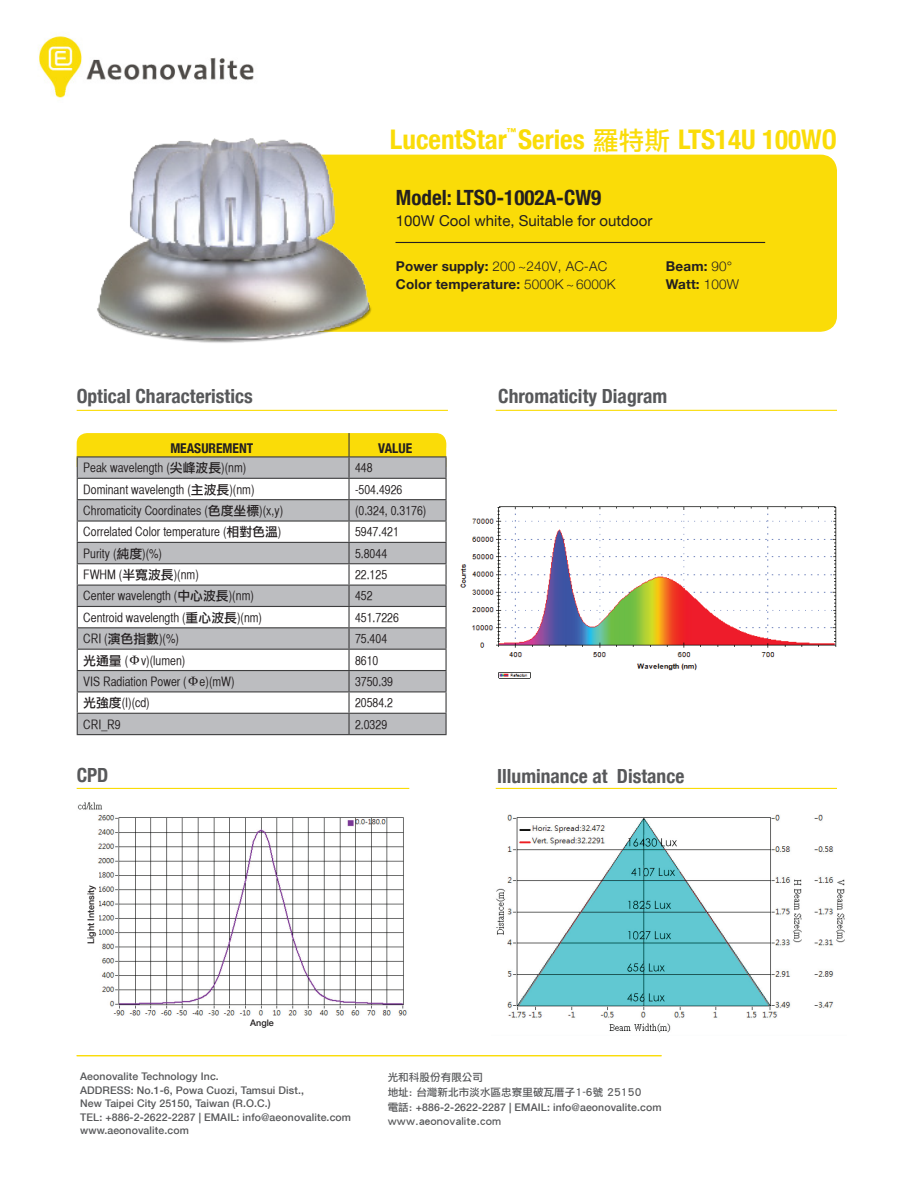
<style>
.page{position:relative;width:918px;height:1188px;background:#fff}
.page>*{position:absolute;margin:0;border:0;box-sizing:border-box;transform-origin:0 0}
.t1{font:700 condensed 27px "Helvetica Neue";color:#fadc08}
.t2{font:700 condensed 21px "Helvetica Neue";color:#231f20}
.t3{font:700 condensed 19.5px "Helvetica Neue";color:#57585a}
.t4{font:15px "Helvetica Neue";color:#231f20}
.t5{font:700 13.5px "Helvetica Neue";letter-spacing:.01em;color:#231f20}
.t6{font:300 13.5px "Helvetica Neue";letter-spacing:.01em;color:#231f20}
.t7{font:700 condensed 13.5px "Helvetica Neue";color:#231f20}
.t8{font:12.9px "Helvetica CY Plain";color:#231f20}
.t9{font:500 10.5px "Helvetica Neue";letter-spacing:.01em;color:#57585a}
.t10{font:10.5px "Li Hei Pro";letter-spacing:.01em;color:#57585a}
.t11{font:700 condensed 9.45px "Helvetica Neue";color:#fadc08}
.t12{font:500 9px "Helvetica Neue";color:#231f20}
.s1{font-family:"Li Gothic Med";font-weight:400;font-stretch:normal;font-size:25.65px}
.s2{font-weight:700}
.s3{font-weight:300}
.s4{font-family:"Li Gothic Med"}
.s5{font-family:"Li Hei Pro";font-weight:400}
</style>
<div class="page">
<img style="left:38px;top:36px;width:216px;height:62px">
<hr style="left:349px;top:456px;width:98px;height:2px;background:#3e3e3f">
<hr style="left:349px;top:478px;width:98px;height:1px;background:#3e3e3f">
<hr style="left:349px;top:499px;width:98px;height:1px;background:#3e3e3f">
<hr style="left:349px;top:520px;width:98px;height:2px;background:#3e3e3f">
<hr style="left:349px;top:542px;width:98px;height:1px;background:#3e3e3f">
<hr style="left:349px;top:563px;width:98px;height:1px;background:#3e3e3f">
<hr style="left:349px;top:585px;width:98px;height:1px;background:#3e3e3f">
<hr style="left:349px;top:606px;width:98px;height:1px;background:#3e3e3f">
<hr style="left:349px;top:627px;width:98px;height:1px;background:#3e3e3f">
<hr style="left:349px;top:649px;width:98px;height:1px;background:#3e3e3f">
<hr style="left:349px;top:670px;width:98px;height:1px;background:#3e3e3f">
<hr style="left:349px;top:691px;width:98px;height:1px;background:#3e3e3f">
<hr style="left:349px;top:713px;width:98px;height:1px;background:#3e3e3f">
<hr style="left:445px;top:458px;width:2px;height:20px;background:#3e3e3f">
<hr style="left:445px;top:479px;width:2px;height:20px;background:#3e3e3f">
<hr style="left:445px;top:500px;width:2px;height:20px;background:#3e3e3f">
<hr style="left:445px;top:522px;width:2px;height:20px;background:#3e3e3f">
<hr style="left:445px;top:543px;width:2px;height:20px;background:#3e3e3f">
<hr style="left:445px;top:564px;width:2px;height:21px;background:#3e3e3f">
<hr style="left:445px;top:586px;width:2px;height:20px;background:#3e3e3f">
<hr style="left:445px;top:607px;width:2px;height:20px;background:#3e3e3f">
<hr style="left:445px;top:628px;width:2px;height:21px;background:#3e3e3f">
<hr style="left:445px;top:650px;width:2px;height:20px;background:#3e3e3f">
<hr style="left:445px;top:671px;width:2px;height:20px;background:#3e3e3f">
<hr style="left:445px;top:692px;width:2px;height:21px;background:#3e3e3f">
<svg style="left:77px;top:433px;width:369px;height:301px"></svg>
<hr style="left:445px;top:714px;width:2px;height:20px;background:#3e3e3f">
<hr style="left:77px;top:734px;width:272px;height:1px;background:#3e3e3f">
<hr style="left:349px;top:734px;width:98px;height:1px;background:#3e3e3f">
<img style="left:460px;top:506px;width:377px;height:173px">
<img style="left:77px;top:802px;width:330px;height:214px">
<img style="left:496px;top:814px;width:349px;height:219px">
<div style="left:168px;top:155px;width:668px;height:176px;background:#fadc08;border-radius:16px"></div>
<div style="left:167px;top:155px;width:670px;height:177px;border:2px solid #fadc08;border-radius:16px"></div>
<hr style="left:396px;top:242px;width:369px;height:1px;background:#231f20">
<img style="left:81px;top:90px;width:297px;height:253px">
<hr style="left:77px;top:410px;width:371px;height:1px;background:#fadc08">
<hr style="left:77px;top:788px;width:332px;height:1px;background:#fadc08">
<hr style="left:496px;top:788px;width:341px;height:1px;background:#fadc08">
<hr style="left:496px;top:410px;width:341px;height:1px;background:#fadc08">
<div style="left:86px;top:872px;width:13px;height:72px;background:#fff"></div>
<hr style="left:77px;top:1055px;width:585px;height:1px;background:#fadc08">
<p class="t1" style="left:390px;top:123px;width:448px">LucentStar Series <span class="s1">羅特斯</span> LTS14U 100WO</p>
<p class="t11" style="left:507px;top:126px;width:11px">™</p>
<p class="t3" style="left:77px;top:385px;width:178px">Optical Characteristics</p>
<p class="t2" style="left:396px;top:185px;width:207px">Model: LTSO-1002A-CW9</p>
<p class="t4" style="left:396px;top:212px;width:258px">100W Cool white, Suitable for outdoor</p>
<p class="t6" style="left:396px;top:258px;width:213px"><span class="s2">Power supply:</span> 200 ~240V, AC-AC</p>
<p class="t5" style="left:666px;top:258px;width:68px">Beam: <span class="s3">90°</span></p>
<p class="t5" style="left:396px;top:276px;width:221px">Color temperature: <span class="s3">5000K ~ 6000K</span></p>
<p class="t5" style="left:666px;top:276px;width:74px">Watt: <span class="s3">100W</span></p>
<p class="t3" style="left:498px;top:385px;width:171px">Chromaticity Diagram</p>
<p class="t7" style="left:170px;top:440px;width:84px">MEASUREMENT</p>
<p class="t7" style="left:378px;top:440px;width:36px">VALUE</p>
<p class="t8" style="left:83px;top:460px;width:165px">Peak wavelength (<span class="s4">尖峰波長</span>)(nm)</p>
<p class="t8" style="left:355px;top:460px;width:19px">448</p>
<p class="t8" style="left:83px;top:482px;width:173px">Dominant wavelength (<span class="s4">主波長</span>)(nm)</p>
<p class="t8" style="left:355px;top:482px;width:49px">-504.4926</p>
<p class="t8" style="left:83px;top:503px;width:201px">Chromaticity Coordinates (<span class="s4">色度坐標</span>)(x,y)</p>
<p class="t8" style="left:355px;top:503px;width:73px">(0.324, 0.3176)</p>
<p class="t8" style="left:83px;top:525px;width:200px">Correlated Color temperature (<span class="s4">相對色溫</span>)</p>
<p class="t8" style="left:355px;top:525px;width:45px">5947.421</p>
<p class="t8" style="left:83px;top:546px;width:80px">Purity (<span class="s4">純度</span>)(%)</p>
<p class="t8" style="left:355px;top:546px;width:34px">5.8044</p>
<p class="t8" style="left:83px;top:567px;width:117px">FWHM (<span class="s4">半寬波長</span>)(nm)</p>
<p class="t8" style="left:355px;top:567px;width:34px">22.125</p>
<p class="t8" style="left:83px;top:589px;width:172px">Center wavelength (<span class="s4">中心波長</span>)(nm)</p>
<p class="t8" style="left:355px;top:589px;width:19px">452</p>
<p class="t8" style="left:83px;top:610px;width:180px">Centroid wavelength (<span class="s4">重心波長</span>)(nm)</p>
<p class="t8" style="left:355px;top:610px;width:45px">451.7226</p>
<p class="t8" style="left:83px;top:631px;width:97px">CRI (<span class="s4">演色指數</span>)(%)</p>
<p class="t8" style="left:355px;top:631px;width:34px">75.404</p>
<p class="t8" style="left:83px;top:653px;width:104px"><span class="s4">光通量</span> (<span class="s4">Φ</span>v)(lumen)</p>
<p class="t8" style="left:355px;top:653px;width:25px">8610</p>
<p class="t8" style="left:83px;top:674px;width:153px">VIS Radiation Power (<span class="s4">Φ</span>e)(mW)</p>
<p class="t8" style="left:355px;top:674px;width:40px">3750.39</p>
<p class="t8" style="left:83px;top:695px;width:68px"><span class="s4">光強度</span>(I)(cd)</p>
<p class="t8" style="left:355px;top:695px;width:40px">20584.2</p>
<p class="t8" style="left:83px;top:717px;width:39px">CRI_R9</p>
<p class="t8" style="left:355px;top:717px;width:34px">2.0329</p>
<p class="t3" style="left:77px;top:763px;width:33px">CPD</p>
<p class="t3" style="left:497px;top:764px;width:189px">Illuminance at Distance</p>
<p class="t12" style="left:86px;top:944px;width:60px;rotate:-90deg">Light Intensity</p>
<p class="t12" style="left:250px;top:1018px;width:25px">Angle</p>
<p class="t9" style="left:80px;top:1070px;width:140px">Aeonovalite Technology Inc.</p>
<p class="t9" style="left:80px;top:1084px;width:225px">ADDRESS: No.1-6, Powa Cuozi, Tamsui Dist.,</p>
<p class="t9" style="left:80px;top:1097px;width:192px">New Taipei City 25150, Taiwan (R.O.C.)</p>
<p class="t9" style="left:80px;top:1111px;width:272px">TEL: +886-2-2622-2287 | EMAIL: info@aeonovalite.com</p>
<p class="t9" style="left:80px;top:1124px;width:110px">www.aeonovalite.com</p>
<p class="t10" style="left:388px;top:1072px;width:97px">光和科股份有限公司</p>
<p class="t10" style="left:388px;top:1087px;width:255px">地址: 台灣新北市淡水區忠寮里破瓦厝子1-6號 25150</p>
<p class="t9" style="left:388px;top:1101px;width:275px"><span class="s5">電話:</span> +886-2-2622-2287 | EMAIL: info@aeonovalite.com</p>
<p class="t10" style="left:388px;top:1115px;width:115px">www.aeonovalite.com</p>
</div>
